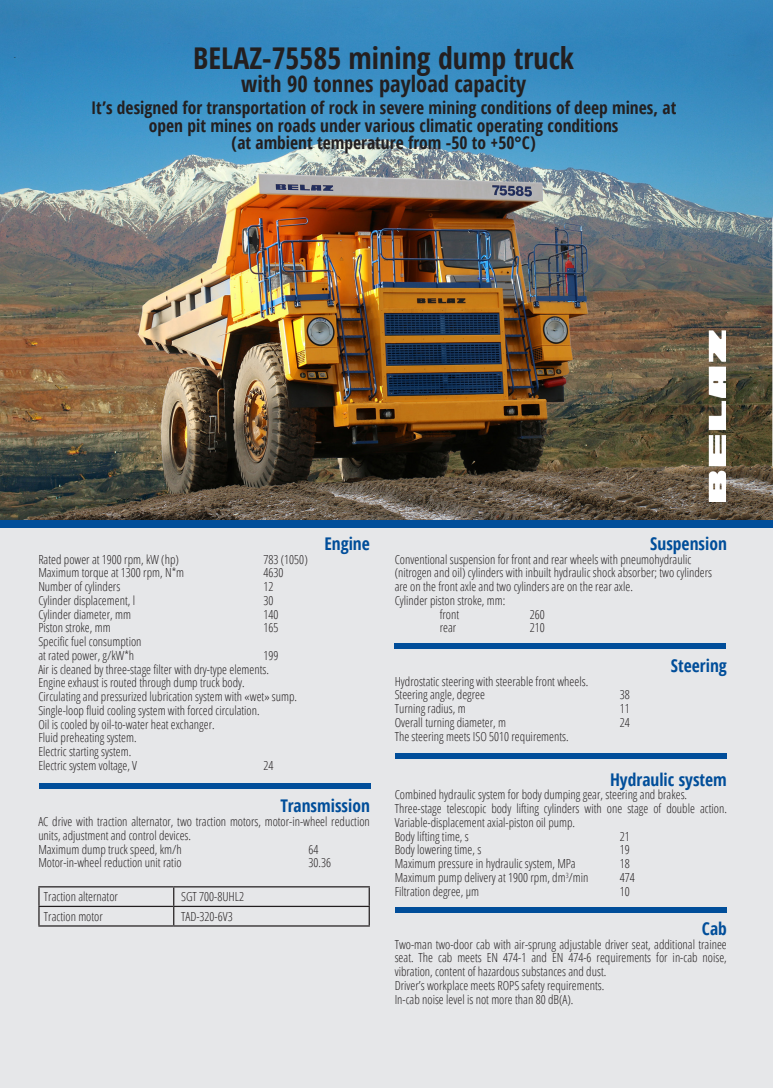
<style>
.page{position:relative;width:773px;height:1088px;background:#fff}
.page>*{position:absolute;margin:0;border:0;box-sizing:border-box;transform-origin:0 0}
.t1{font:700 condensed 30px "Open Sans";color:#231f20}
.t2{font:700 condensed 22.5px "Open Sans";color:#231f20}
.t3{font:700 condensed 17.5px/17.5px "Open Sans";color:#231f20;text-align:center}
.t4{font:700 condensed 17.5px "Open Sans";color:#014e9a}
.t5{font:300 condensed 12.5px/13.8px "Open Sans";color:#231f20}
</style>
<div class="page">
<img style="left:0;top:0;width:772px;height:520px">
<div style="left:0;top:528px;width:772px;height:560px;background:#e6e7e9"></div>
<div style="left:0;top:520px;width:772px;height:8px;background:#014e9a"></div>
<hr style="left:38px;top:886px;width:136px;height:1px;background:#231f20">
<hr style="left:174px;top:886px;width:196px;height:1px;background:#231f20">
<hr style="left:38px;top:906px;width:136px;height:1px;background:#231f20">
<svg style="left:38px;top:887px;width:2px;height:38px"></svg>
<hr style="left:174px;top:906px;width:196px;height:1px;background:#231f20">
<svg style="left:173px;top:887px;width:1px;height:38px"></svg>
<svg style="left:368px;top:887px;width:2px;height:38px"></svg>
<hr style="left:38px;top:925px;width:136px;height:1px;background:#231f20">
<hr style="left:174px;top:925px;width:196px;height:1px;background:#231f20">
<div style="left:39px;top:783px;width:332px;height:6px;background:#014e9a"></div>
<div style="left:394px;top:643px;width:332px;height:5px;background:#014e9a"></div>
<div style="left:395px;top:753px;width:331px;height:6px;background:#014e9a"></div>
<div style="left:395px;top:907px;width:331px;height:6px;background:#014e9a"></div>
<img style="left:708px;top:330px;width:17px;height:171px">
<h1 class="t1" style="left:193px;top:37px;width:382px">BELAZ-75585 mining dump truck</h1>
<h2 class="t2" style="left:241px;top:68px;width:286px">with 90 tonnes payload capacity</h2>
<h3 class="t3" style="left:91px;top:99px;width:586px">It’s designed for transportation of rock in severe mining conditions of deep mines, at open pit mines on roads under various climatic operating conditions<br>(at ambient temperature from -50 to +50°C)</h3>
<p class="t5" style="left:38px;top:552px;width:142px">Rated power at 1900 rpm, kW (hp)</p>
<p class="t5" style="left:263px;top:552px;width:46px">783 (1050)</p>
<p class="t5" style="left:38px;top:565px;width:147px">Maximum torque at 1300 rpm, N*m</p>
<p class="t5" style="left:263px;top:565px;width:21px">4630</p>
<p class="t5" style="left:38px;top:579px;width:83px">Number of cylinders</p>
<p class="t5" style="left:263px;top:579px;width:11px">12</p>
<p class="t5" style="left:38px;top:593px;width:98px">Cylinder displacement, l</p>
<p class="t5" style="left:263px;top:593px;width:11px">30</p>
<p class="t5" style="left:38px;top:607px;width:94px">Cylinder diameter, mm</p>
<p class="t5" style="left:263px;top:607px;width:16px">140</p>
<p class="t5" style="left:38px;top:620px;width:74px">Piston stroke, mm</p>
<p class="t5" style="left:263px;top:620px;width:16px">165</p>
<p class="t5" style="left:38px;top:634px;width:105px">Specific fuel consumption at rated power, g/kW*h</p>
<p class="t5" style="left:38px;top:648px;width:260px;text-indent:225px">199<br>Air is cleaned by three-stage filter with dry-type elements.<br>Engine exhaust is routed through dump truck body.<br>Circulating and pressurized lubrication system with «wet» sump.<br>Single-loop fluid cooling system with forced circulation.<br>Oil is cooled by oil-to-water heat exchanger.<br>Fluid preheating system.<br>Electric starting system.<br>Electric system voltage, V</p>
<p class="t5" style="left:263px;top:758px;width:11px">24</p>
<h3 class="t4" style="left:324px;top:531px;width:47px">Engine</h3>
<h3 class="t4" style="left:280px;top:794px;width:91px">Transmission</h3>
<p class="t5" style="left:38px;top:814px;width:333px">AC drive with traction alternator, two traction motors, motor-in-wheel reduction units, adjustment and control devices.<br>Maximum dump truck speed, km/h</p>
<p class="t5" style="left:308px;top:842px;width:11px">64</p>
<p class="t5" style="left:38px;top:855px;width:145px">Motor-in-wheel reduction unit ratio</p>
<p class="t5" style="left:308px;top:855px;width:24px">30.36</p>
<p class="t5" style="left:44px;top:889px;width:75px">Traction alternator</p>
<p class="t5" style="left:181px;top:889px;width:65px">SGT 700-8UHL2</p>
<p class="t5" style="left:44px;top:909px;width:60px">Traction motor</p>
<p class="t5" style="left:181px;top:909px;width:53px">TAD-320-6V3</p>
<h3 class="t4" style="left:650px;top:531px;width:78px">Suspension</h3>
<p class="t5" style="left:394px;top:552px;width:298px">Conventional suspension for front and rear wheels with pneumohydraulic</p>
<p class="t5" style="left:394px;top:565px;width:319px">(nitrogen and oil) cylinders with inbuilt hydraulic shock absorber; two cylinders</p>
<p class="t5" style="left:394px;top:579px;width:240px">are on the front axle and two cylinders are on the rear axle.</p>
<p class="t5" style="left:394px;top:593px;width:112px">Cylinder piston stroke, mm:</p>
<p class="t5" style="left:439px;top:607px;width:21px">front</p>
<p class="t5" style="left:529px;top:607px;width:16px">260</p>
<p class="t5" style="left:439px;top:620px;width:18px">rear</p>
<p class="t5" style="left:529px;top:620px;width:16px">210</p>
<h3 class="t4" style="left:670px;top:653px;width:57px">Steering</h3>
<p class="t5" style="left:394px;top:674px;width:195px">Hydrostatic steering with steerable front wheels.<br>Steering angle, degree</p>
<p class="t5" style="left:619px;top:687px;width:11px">38</p>
<p class="t5" style="left:394px;top:701px;width:73px">Turning radius, m</p>
<p class="t5" style="left:619px;top:701px;width:11px">11</p>
<p class="t5" style="left:394px;top:715px;width:113px">Overall turning diameter, m</p>
<p class="t5" style="left:619px;top:715px;width:11px">24</p>
<p class="t5" style="left:394px;top:729px;width:175px">The steering meets ISO 5010 requirements.</p>
<h3 class="t4" style="left:610px;top:767px;width:118px">Hydraulic system</h3>
<p class="t5" style="left:394px;top:787px;width:333px">Combined hydraulic system for body dumping gear, steering and brakes.<br>Three-stage telescopic body lifting cylinders with one stage of double action.<br>Variable-displacement axial-piston oil pump.<br>Body lifting time, s</p>
<p class="t5" style="left:619px;top:829px;width:11px">21</p>
<p class="t5" style="left:394px;top:842px;width:88px">Body lowering time, s</p>
<p class="t5" style="left:619px;top:842px;width:11px">19</p>
<p class="t5" style="left:394px;top:856px;width:182px">Maximum pressure in hydraulic system, MPa</p>
<p class="t5" style="left:619px;top:856px;width:11px">18</p>
<p class="t5" style="left:394px;top:870px;width:195px">Maximum pump delivery at 1900 rpm, dm<sup>3</sup>/min</p>
<p class="t5" style="left:619px;top:870px;width:16px">474</p>
<p class="t5" style="left:394px;top:884px;width:86px">Filtration degree, μm</p>
<p class="t5" style="left:619px;top:884px;width:11px">10</p>
<h3 class="t4" style="left:701px;top:916px;width:26px">Cab</h3>
<p class="t5" style="left:394px;top:937px;width:333px">Two-man two-door cab with air-sprung adjustable driver seat, additional trainee seat. The cab meets EN 474-1 and EN 474-6 requirements for in-cab noise, vibration, content of hazardous substances and dust.<br>Driver’s workplace meets ROPS safety requirements.<br>In-cab noise level is not more than 80 dB(A).</p>
</div>
